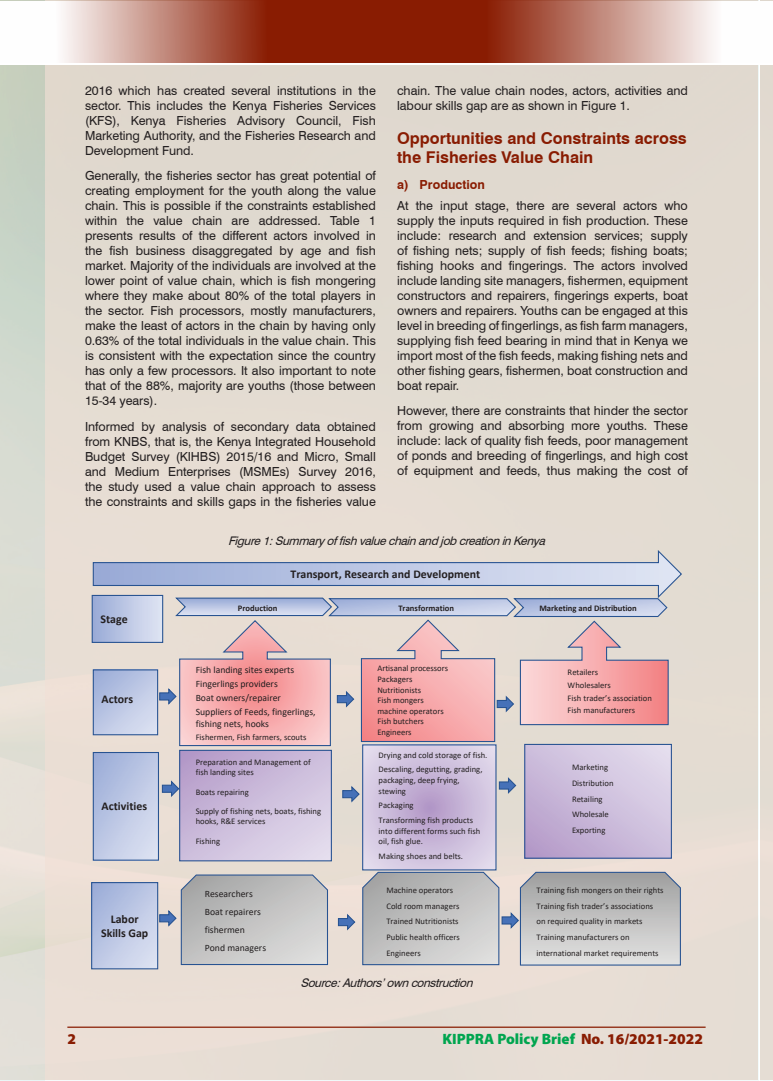
<style>
.page{position:relative;width:773px;height:1081px;background:#fff}
.page>*{position:absolute;margin:0;border:0;box-sizing:border-box;transform-origin:0 0}
.t1{font:700 16.25px/18.8px "Swiss 721 BT";color:#891c02}
.t2{font:900 15px "Myriad Pro";color:#00a54f}
.t3{font:900 15px "Myriad Pro";color:#891c02}
.t4{font:12.5px/15px "Swiss 721 BT";letter-spacing:-.005em;color:#231f20;text-align:justify}
.t5{font:700 12.5px "Swiss 721 BT";color:#891c02}
.t6{font:italic 11.88px "Swiss 721 BT";color:#231f20}
.t7{font:700 11.88px/14.5px "Calibri";color:#231f20;text-align:center}
.t8{font:9.75px/14px "Calibri";color:#231f20}
.t9{font:8.62px/15.9px "Calibri";color:#231f20}
.t10{font:700 8.62px "Calibri";color:#231f20}
.s1{color:#891c02}
</style>
<div class="page">
<div style="left:44px;top:0;width:714px;height:1081px;background:#e3dcd2"></div>
<hr style="left:67px;top:1026px;width:638px;height:2px;background:#891c02">
<svg style="left:44px;top:1px;width:337px;height:62px;background:#b16a59"></svg>
<svg style="left:381px;top:1px;width:377px;height:62px;background:#b87868"></svg>
<svg style="left:95px;top:754px;width:62px;height:104px"></svg>
<div style="left:93px;top:752px;width:66px;height:108px;border:1px solid #285391"></div>
<img style="left:94px;top:757px;width:64px;height:99px">
<svg style="left:93px;top:884px;width:63px;height:83px"></svg>
<div style="left:91px;top:882px;width:67px;height:87px;border:1px solid #285391"></div>
<img style="left:92px;top:887px;width:65px;height:77px">
<svg style="left:181px;top:752px;width:149px;height:107px"></svg>
<div style="left:179px;top:750px;width:153px;height:111px;border:1px solid #285391"></div>
<img style="left:180px;top:755px;width:151px;height:101px">
<div style="left:362px;top:745px;width:134px;height:125px;background:linear-gradient(to right,#dcd2e7,#dbd0e6)"></div>
<div style="left:362px;top:744px;width:134px;height:126px;border:1px solid #285391"></div>
<img style="left:363px;top:749px;width:132px;height:116px">
<svg style="left:526px;top:746px;width:143px;height:110px"></svg>
<div style="left:524px;top:744px;width:147px;height:114px;border:1px solid #285391"></div>
<img style="left:525px;top:749px;width:145px;height:105px">
<svg style="left:161px;top:779px;width:19px;height:19px"></svg>
<svg style="left:341px;top:784px;width:19px;height:20px"></svg>
<svg style="left:498px;top:776px;width:19px;height:19px"></svg>
<svg style="left:337px;top:871px;width:344px;height:95px;background:#c4c3c3"></svg>
<svg style="left:159px;top:873px;width:169px;height:92px;background:#c2c2c3"></svg>
<svg style="left:92px;top:548px;width:590px;height:198px;background:#d8c2c9"></svg>
<p class="t4" style="left:85px;top:82px;width:292px">2016 which has created several institutions in the sector. This includes the Kenya Fisheries Services (KFS), Kenya Fisheries Advisory Council, Fish Marketing Authority, and the Fisheries Research and Development Fund.</p>
<p class="t4" style="left:85px;top:168px;width:292px">Generally, the fisheries sector has great potential of creating employment for the youth along the value chain. This is possible if the constraints established within the value chain are addressed. Table 1 presents results of the different actors involved in the fish business disaggregated by age and fish market. Majority of the individuals are involved at the lower point of value chain, which is fish mongering where they make about 80% of the total players in the sector. Fish processors, mostly manufacturers, make the least of actors in the chain by having only 0.63% of the total individuals in the value chain. This is consistent with the expectation since the country has only a few processors. It also important to note that of the 88%, majority are youths (those between 15-34 years).</p>
<p class="t4" style="left:85px;top:418px;width:292px">Informed by analysis of secondary data obtained from KNBS, that is, the Kenya Integrated Household Budget Survey (KIHBS) 2015/16 and Micro, Small and Medium Enterprises (MSMEs) Survey 2016, the study used a value chain approach to assess the constraints and skills gaps in the fisheries value</p>
<p class="t4" style="left:397px;top:82px;width:292px">chain. The value chain nodes, actors, activities and labour skills gap are as shown in Figure 1.</p>
<h1 class="t1" style="left:397px;top:129px;width:291px">Opportunities and Constraints across the Fisheries Value Chain</h1>
<p class="t5" style="left:397px;top:177px;width:89px">a) Production</p>
<p class="t4" style="left:397px;top:197px;width:292px">At the input stage, there are several actors who supply the inputs required in fish production. These include: research and extension services; supply of fishing nets; supply of fish feeds; fishing boats; fishing hooks and fingerings. The actors involved include landing site managers, fishermen, equipment constructors and repairers, fingerings experts, boat owners and repairers. Youths can be engaged at this level in breeding of fingerlings, as fish farm managers, supplying fish feed bearing in mind that in Kenya we import most of the fish feeds, making fishing nets and other fishing gears, fishermen, boat construction and boat repair.</p>
<p class="t4" style="left:397px;top:403px;width:292px">However, there are constraints that hinder the sector from growing and absorbing more youths. These include: lack of quality fish feeds, poor management of ponds and breeding of fingerlings, and high cost of equipment and feeds, thus making the cost of</p>
<p class="t6" style="left:228px;top:533px;width:322px">Figure1:SummaryoffishvaluechainandjobcreationinKenya</p>
<p class="t7" style="left:100px;top:611px;width:29px">Stage</p>
<p class="t7" style="left:102px;top:691px;width:33px">Actors</p>
<p class="t7" style="left:102px;top:799px;width:47px">Activities</p>
<p class="t7" style="left:101px;top:911px;width:49px">Labor<br>Skills Gap</p>
<p class="t10" style="left:238px;top:602px;width:41px">Production</p>
<p class="t7" style="left:290px;top:567px;width:191px">Transport, Research and Development</p>
<p class="t10" style="left:398px;top:602px;width:57px">Transformation</p>
<p class="t10" style="left:539px;top:602px;width:99px">Marketing and Distribution</p>
<p class="t8" style="left:196px;top:662px;width:121px">Fish landing sites experts<br>Fingerlings providers<br>Boat owners/repairer<br>Suppliers of Feeds, fingerlings,</p>
<p class="t8" style="left:196px;top:716px;width:75px">fishing nets, hooks</p>
<p class="t9" style="left:196px;top:728px;width:112px">Fishermen, Fish farmers, scouts</p>
<p class="t9" style="left:196px;top:756px;width:116px;line-height:10.5px">Preparation and Management of fish landing sites</p>
<p class="t9" style="left:196px;top:783px;width:55px">Boats repairing</p>
<p class="t9" style="left:196px;top:805px;width:127px;line-height:10.5px">Supply of fishing nets, boats, fishing hooks, R&amp;E services</p>
<p class="t9" style="left:196px;top:832px;width:26px">Fishing</p>
<p class="t8" style="left:205px;top:885px;width:63px;line-height:17.8px">Researchers<br>Boat repairers fishermen<br>Pond managers</p>
<p class="t9" style="left:377px;top:663px;width:72px;line-height:10.5px">Artisanal processors<br>Packagers<br>Nutritionists<br>Fish mongers machine operators<br>Fish butchers<br>Engineers</p>
<p class="t9" style="left:567px;top:666px;width:86px;line-height:12.8px">Retailers<br>Wholesalers<br>Fish trader’s association<br>Fish manufacturers</p>
<p class="t9" style="left:378px;top:747px;width:110px;line-height:14.9px">Drying and cold storage of fish.<br>Descaling, degutting, grading,</p>
<p class="t9" style="left:378px;top:774px;width:82px;line-height:10.5px">packaging, deep frying, stewing</p>
<p class="t9" style="left:378px;top:798px;width:96px;line-height:14.9px">Packaging<br>Transforming fish products</p>
<p class="t9" style="left:378px;top:825px;width:103px;line-height:10.5px">into different forms such fish oil, fish glue.</p>
<p class="t9" style="left:378px;top:848px;width:86px">Making shoes and belts.</p>
<p class="t9" style="left:572px;top:759px;width:43px">Marketing<br>Distribution<br>Retailing<br>Wholesale<br>Exporting</p>
<p class="t9" style="left:386px;top:881px;width:75px">Machine operators<br>Cold room managers<br>Trained Nutritionists<br>Public health officers<br>Engineers</p>
<p class="t9" style="left:536px;top:882px;width:129px">Training fish mongers on their rights Training fish trader’s associations on required quality in markets Training manufacturers on international market requirements</p>
<p class="t6" style="left:300px;top:975px;width:178px">Source:Authors’ownconstruction</p>
<p class="t3" style="left:67px;top:1029px;width:10px">2</p>
<p class="t2" style="left:442px;top:1029px;width:262px">KIPPRA Policy Brief <span class="s1">No. 16/2021-2022</span></p>
</div>
